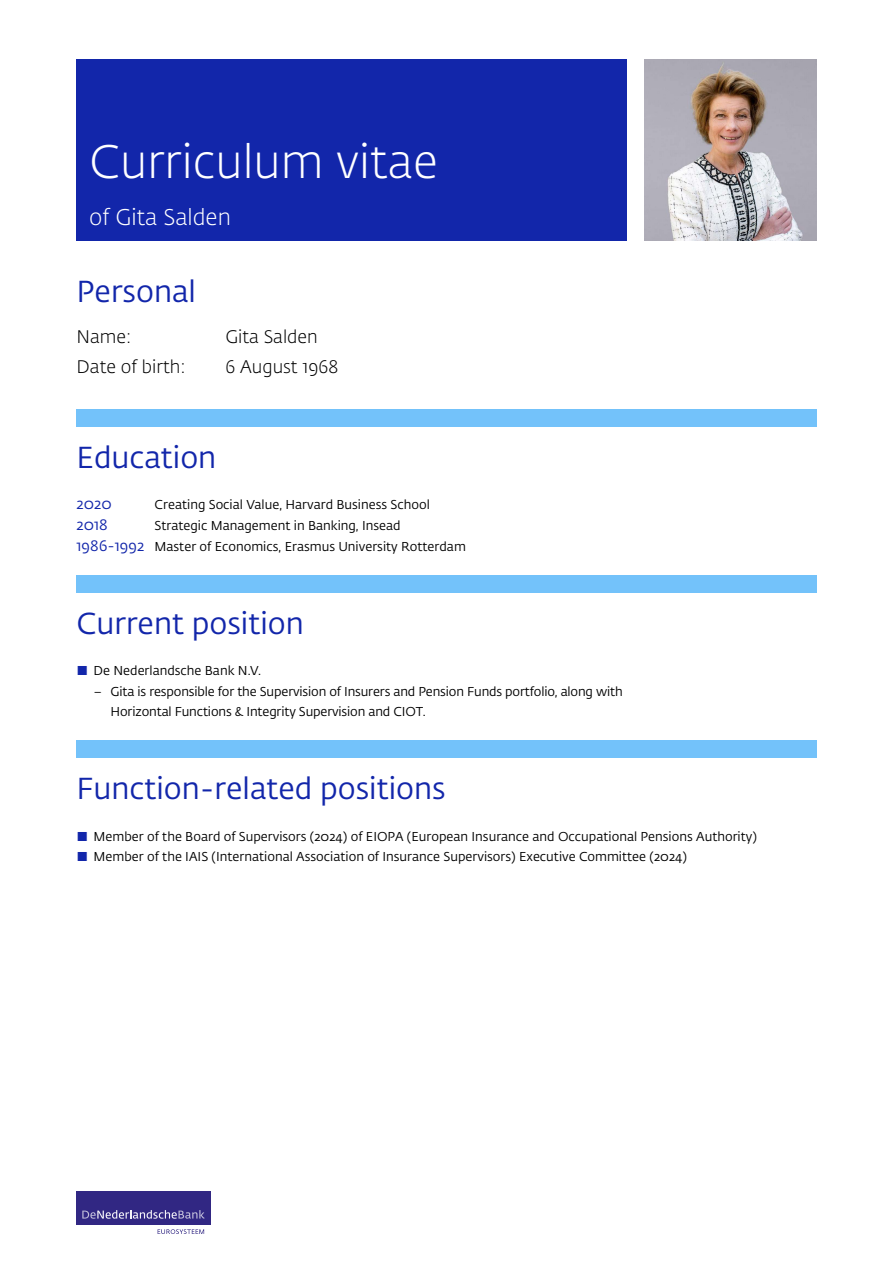
<style>
.page{position:relative;width:893px;height:1263px;background:#fff}
.page>*{position:absolute;margin:0;border:0;box-sizing:border-box;transform-origin:0 0}
.H1_Titel{font:300 46.5px "DNB Fedra";color:#fff}
.H2_Kop_1{font:30px "DNB Fedra";color:#1226aa}
.P_Ondertitel{font:300 22.5px "DNB Fedra";color:#fff}
.P_Persoonlijke_Gegegens{font:300 18px "DNB Fedra";color:#000}
.P_Broodtekst{font:15px "DNB Fedra";color:#1226aa}
.P_Broodtekst-2{font:12.75px/20.7px "DNB Fedra";color:#000}
.s1{font-size:15px;color:#1226aa}
.s2{color:#1226aa}
</style>
<div class="page">
<div style="left:77px;top:59px;width:550px;height:181px;background:#1226aa"></div>
<div style="left:77px;top:410px;width:17px;height:17px;background:#73c2fa"></div>
<div style="left:93px;top:410px;width:723px;height:17px;background:#73c2fa"></div>
<div style="left:77px;top:575px;width:17px;height:17px;background:#73c2fa"></div>
<div style="left:93px;top:575px;width:723px;height:17px;background:#73c2fa"></div>
<div style="left:77px;top:741px;width:17px;height:17px;background:#73c2fa"></div>
<div style="left:93px;top:741px;width:723px;height:17px;background:#73c2fa"></div>
<div style="left:76px;top:1191px;width:134px;height:34px;background:#312783"></div>
<svg style="left:158px;top:1229px;width:46px;height:5px"></svg>
<svg style="left:82px;top:1210px;width:122px;height:9px"></svg>
<img style="left:644px;top:59px;width:172px;height:181px">
<h1 class="H1_Titel" style="left:89px;top:133px;width:350px">Curriculum vitae</h1>
<p class="P_Ondertitel" style="left:89px;top:204px;width:143px">of Gita Salden</p>
<h2 class="H2_Kop_1" style="left:77px;top:274px;width:121px">Personal</h2>
<p class="P_Persoonlijke_Gegegens" style="left:77px;top:326px;width:56px">Name:</p>
<p class="P_Persoonlijke_Gegegens" style="left:225px;top:326px;width:94px">Gita Salden</p>
<p class="P_Persoonlijke_Gegegens" style="left:77px;top:356px;width:111px">Date of birth:</p>
<p class="P_Persoonlijke_Gegegens" style="left:225px;top:356px;width:114px">6 August 1968</p>
<h2 class="H2_Kop_1" style="left:77px;top:439px;width:141px">Education</h2>
<p class="P_Broodtekst" style="left:77px;top:495px;width:37px">2020</p>
<p class="P_Broodtekst-2" style="left:155px;top:495px;width:277px">Creating Social Value, Harvard Business School</p>
<p class="P_Broodtekst" style="left:77px;top:516px;width:33px">2018</p>
<p class="P_Broodtekst-2" style="left:155px;top:515px;width:248px">Strategic Management in Banking, Insead</p>
<p class="P_Broodtekst-2" style="left:77px;top:536px;width:391px"><span class="s1">1986-1992</span> Master of Economics, Erasmus University Rotterdam</p>
<h2 class="H2_Kop_1" style="left:77px;top:605px;width:229px">Current position</h2>
<p class="P_Broodtekst-2" style="left:77px;top:660px;width:186px"><span class="s2">■</span> De Nederlandsche Bank N.V.</p>
<p class="P_Broodtekst-2" style="left:111px;top:681px;width:514px;text-indent:-17px">– Gita is responsible for the Supervision of Insurers and Pension Funds portfolio, along with<br>Horizontal Functions &amp; Integrity Supervision and CIOT.</p>
<h2 class="H2_Kop_1" style="left:77px;top:771px;width:371px">Function-related positions</h2>
<p class="P_Broodtekst-2" style="left:77px;top:826px;width:682px"><span class="s2">■</span> Member of the Board of Supervisors (2024) of EIOPA (European Insurance and Occupational Pensions Authority)</p>
<p class="P_Broodtekst-2" style="left:77px;top:847px;width:612px"><span class="s2">■</span> Member of the IAIS (International Association of Insurance Supervisors) Executive Committee (2024)</p>
</div>
